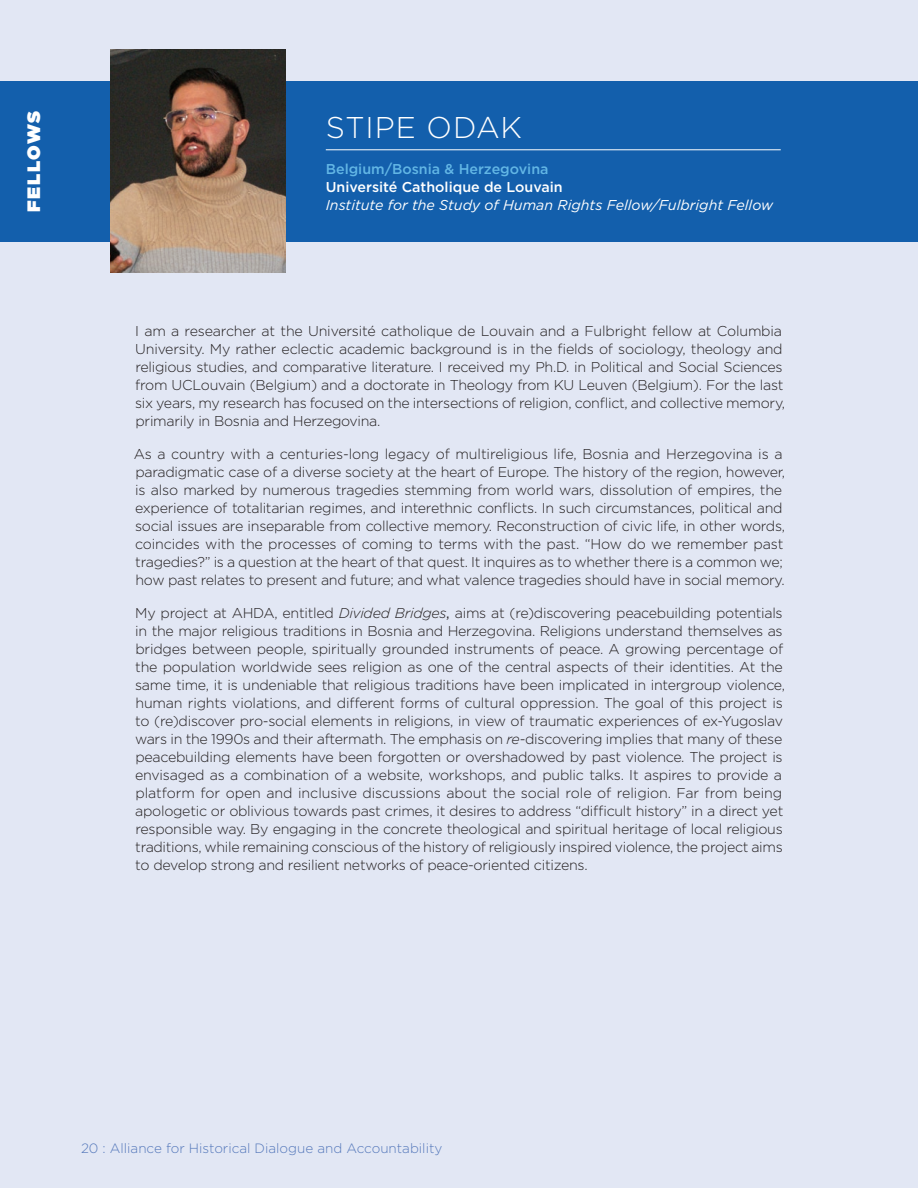
<style>
.page{position:relative;width:918px;height:1188px;background:#e2e7f4}
.page>*{position:absolute;margin:0;border:0;box-sizing:border-box;transform-origin:0 0}
.t1{font:300 30px "Gotham";letter-spacing:.03em;color:#fff}
.t2{font:900 18px "Gotham";letter-spacing:.09em;color:#fff}
.fixed_type{font:300 14.25px/18px "Gotham";letter-spacing:-.02em;color:#231f20}
.name{font:500 14.25px/18px "Gotham";color:#fff}
.name-2{font:italic 14.25px "Gotham";color:#fff}
.t3{font:300 13.5px "Gotham";color:#5679bb}
.s1{color:#62b6e5}
.s2{font-style:italic}
.s3{font-weight:400}
</style>
<div class="page">
<div style="left:0;top:81px;width:918px;height:160px;background:#135fac"></div>
<img style="left:110px;top:50px;width:176px;height:222px">
<hr style="left:326px;top:149px;width:455px;height:1px;background:#fff">
<p class="t2" style="left:21px;top:212px;width:103px;rotate:-90deg">FELLOWS</p>
<p class="t1" style="left:326px;top:108px;width:198px">STIPE ODAK</p>
<p class="name" style="left:326px;top:159px;width:238px"><span class="s1">Belgium/Bosnia &amp; Herzegovina<br></span>Université Catholique de Louvain</p>
<p class="name-2" style="left:326px;top:195px;width:449px">Institute for the Study of Human Rights Fellow/Fulbright Fellow</p>
<p class="fixed_type" style="left:135px;top:322px;width:652px">I am a researcher at the Université catholique de Louvain and a Fulbright fellow at Columbia University. My rather eclectic academic background is in the fields of sociology, theology and religious studies, and comparative literature. I received my Ph. D. in Political and Social Sciences from UCLouvain (Belgium) and a doctorate in Theology from KU Leuven (Belgium). For the last six years, my research has focused on the intersections of religion, conflict, and collective memory, primarily in Bosnia and Herzegovina.</p>
<p class="fixed_type" style="left:134px;top:445px;width:653px">As a country with a centuries-long legacy of multireligious life, Bosnia and Herzegovina is a paradigmatic case of a diverse society at the heart of Europe. The history of the region, however, is also marked by numerous tragedies stemming from world wars, dissolution of empires, the experience of totalitarian regimes, and interethnic conflicts. In such circumstances, political and social issues are inseparable from collective memory. Reconstruction of civic life, in other words, coincides with the processes of coming to terms with the past. “How do we remember past tragedies?” is a question at the heart of that quest. It inquires as to whether there is a common we; how past relates to present and future; and what valence tragedies should have in social memory.</p>
<p class="fixed_type" style="left:135px;top:604px;width:652px">My project at AHDA, entitled <span class="s2">Divided Bridges</span><span class="s3">,</span> aims at (re)discovering peacebuilding potentials in the major religious traditions in Bosnia and Herzegovina. Religions understand themselves as bridges between people, spiritually grounded instruments of peace. A growing percentage of the population worldwide sees religion as one of the central aspects of their identities. At the same time, it is undeniable that religious traditions have been implicated in intergroup violence, human rights violations, and different forms of cultural oppression. The goal of this project is to (re)discover pro-social elements in religions, in view of traumatic experiences of ex-Yugoslav wars in the 1990s and their aftermath. The emphasis on <span class="s2">re</span>-discovering implies that many of these peacebuilding elements have been forgotten or overshadowed by past violence. The project is envisaged as a combination of a website, workshops, and public talks. It aspires to provide a platform for open and inclusive discussions about the social role of religion. Far from being apologetic or oblivious towards past crimes, it desires to address “difficult history” in a direct yet responsible way. By engaging in the concrete theological and spiritual heritage of local religious traditions, while remaining conscious of the history of religiously inspired violence, the project aims to develop strong and resilient networks of peace-oriented citizens.</p>
<p class="t3" style="left:81px;top:1140px;width:363px">20 : Alliance for Historical Dialogue and Accountability</p>
</div>
